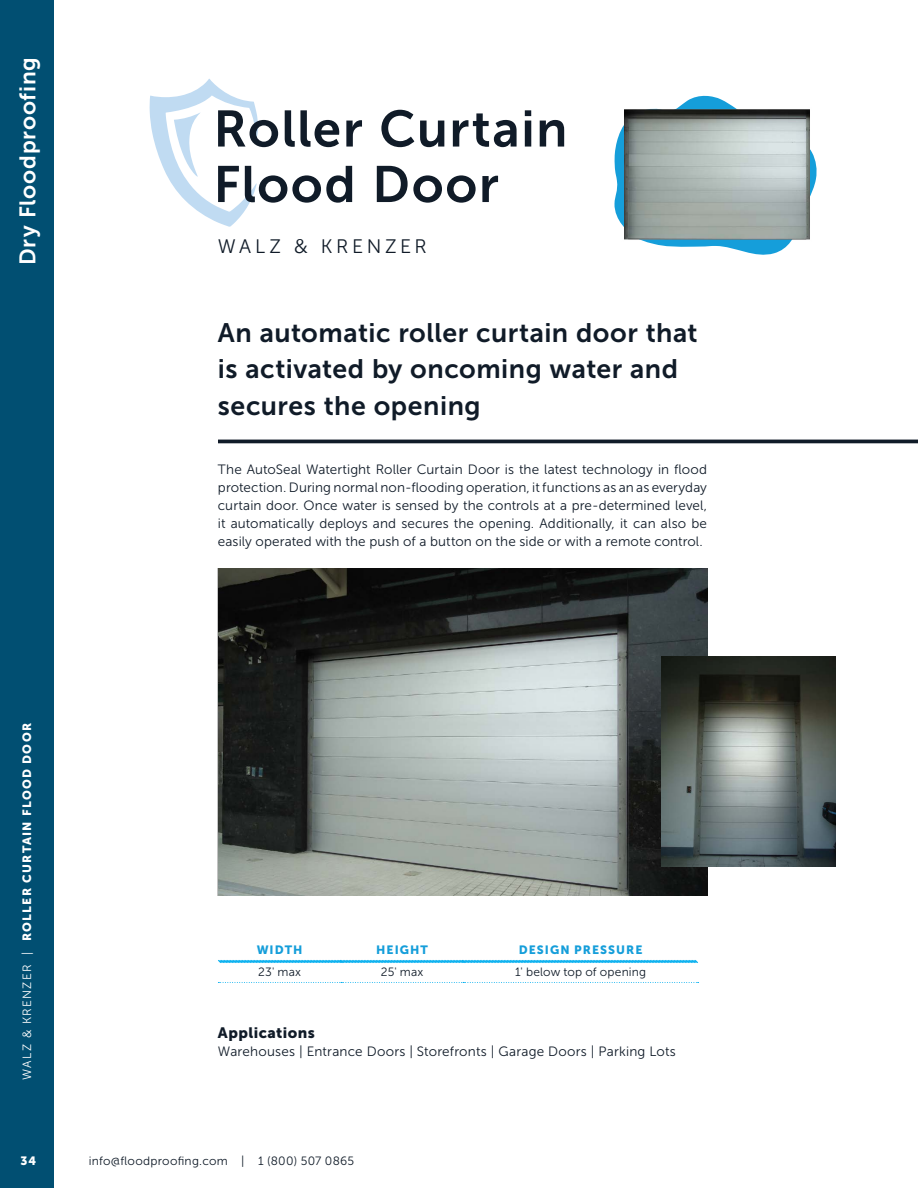
<style>
.page{position:relative;width:918px;height:1188px;background:#fff}
.page>*{position:absolute;margin:0;border:0;box-sizing:border-box;transform-origin:0 0}
.t1{font:51px "Museo Sans 700";letter-spacing:.03em;color:#101b28}
.t2{font:26.7px/36.8px "Museo Sans 700";letter-spacing:.02em;color:#101b28}
.t3{font:22.5px "Museo Sans 700";letter-spacing:.035em;color:#fff}
.t4{font:19.5px "Museo Sans 300";letter-spacing:.18em;color:#101b28}
.t5{font:15px "Museo Sans 900";letter-spacing:.03em;color:#101b28}
.t6{font:13.5px/18px "Museo Sans 300";letter-spacing:.01em;color:#101b28;text-align:justify}
.t7{font:12px "Museo Sans 300";letter-spacing:.015em;color:#101b28}
.t8{font:12px "Museo Sans 900";letter-spacing:.11em;color:#fff}
.t9{font:12px "Museo Sans 900";letter-spacing:.085em;color:#159eda}
.s1{font-family:"Avenir Next"}
.s2{font-family:"Museo Sans 300"}
</style>
<div class="page">
<svg style="left:150px;top:79px;width:108px;height:148px"></svg>
<div style="left:0;top:0;width:54px;height:1188px;background:#014f72"></div>
<img style="left:218px;top:568px;width:489px;height:328px">
<svg style="left:614px;top:95px;width:203px;height:160px"></svg>
<hr style="left:218px;top:440px;width:700px;height:3px;background:#101b28">
<img style="left:662px;top:657px;width:173px;height:210px">
<img style="left:622px;top:107px;width:189px;height:134px">
<svg style="left:218px;top:959px;width:480px;height:4px"></svg>
<svg style="left:218px;top:982px;width:481px;height:1px"></svg>
<p class="t3" style="left:15px;top:265px;width:210px;rotate:-90deg">Dry Floodproofing</p>
<p class="t1" style="left:213px;top:101px;width:355px">Roller Curtain</p>
<p class="t1" style="left:213px;top:156px;width:287px">Flood Door</p>
<p class="t4" style="left:218px;top:235px;width:210px">WALZ <span class="s1">&amp;</span> KRENZER</p>
<p class="t2" style="left:218px;top:314px;width:481px">An automatic roller curtain door that is activated by oncoming water and secures the opening</p>
<p class="t6" style="left:218px;top:461px;width:491px">The AutoSeal Watertight Roller Curtain Door is the latest technology in flood protection. During normal non-flooding operation, it functions as an as everyday curtain door. Once water is sensed by the controls at a pre-determined level, it automatically deploys and secures the opening. Additionally, it can also be easily operated with the push of a button on the side or with a remote control.</p>
<p class="t8" style="left:20px;top:1080px;width:359px;rotate:-90deg"><span class="s2">WALZ</span> <span class="s1">&amp;</span> <span class="s2">KRENZER |</span> ROLLER CURTAIN FLOOD DOOR</p>
<p class="t8" style="left:20px;top:1154px;width:17px">34</p>
<p class="t9" style="left:257px;top:943px;width:47px">WIDTH</p>
<p class="t9" style="left:376px;top:943px;width:53px">HEIGHT</p>
<p class="t9" style="left:519px;top:943px;width:125px">DESIGN PRESSURE</p>
<p class="t7" style="left:258px;top:966px;width:45px">23' max</p>
<p class="t7" style="left:381px;top:966px;width:44px">25' max</p>
<p class="t7" style="left:515px;top:966px;width:133px">1' below top of opening</p>
<p class="t5" style="left:218px;top:1024px;width:98px">Applications</p>
<p class="t6" style="left:218px;top:1043px;width:459px">Warehouses | Entrance Doors | Storefronts | Garage Doors | Parking Lots</p>
<p class="t7" style="left:89px;top:1154px;width:267px">info@floodproofing.com | 1 (800) 507 0865</p>
</div>
